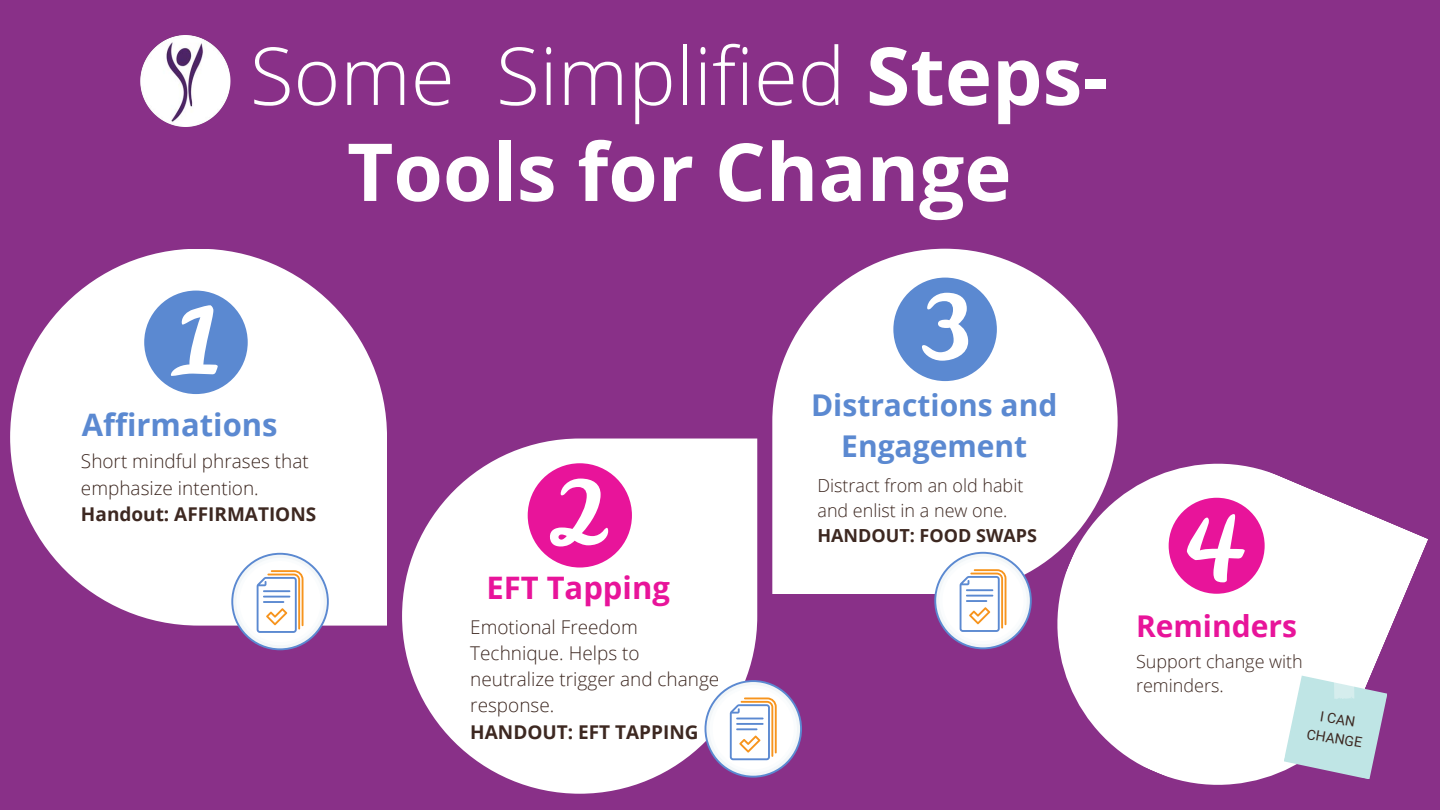
<style>
.page{position:relative;width:1440px;height:810px;background:#893088}
.page>*{position:absolute;margin:0;border:0;box-sizing:border-box;transform-origin:0 0}
.t1{font:700 80px/96px "Open Sans";color:#fff;text-align:center}
.t2{font:700 31px "Open Sans";color:#5b89d1}
.t3{font:700 31px "Open Sans";color:#e8149a}
.t4{font:700 30px/41.2px "Open Sans";color:#5b89d1;text-align:center}
.t5{font:700 30px "Open Sans";color:#e8149a}
.t6{font:300 19px/26.2px "Open Sans";color:#3d2821}
.t7{font:700 19px "Open Sans";color:#3d2821}
.t8{font:300 18px/24.8px "Open Sans";color:#3d2821}
.t9{font:700 18px "Open Sans";color:#3d2821}
.t10{font:14px/19.5px "Roboto";color:#3d2821;text-align:center}
.s1{font-weight:300}
</style>
<div class="page">
<svg style="left:10px;top:249px;width:377px;height:377px;fill:#fff"></svg>
<svg style="left:402px;top:438px;width:355px;height:356px;fill:#fff"></svg>
<svg style="left:772px;top:249px;width:346px;height:345px;fill:#fff"></svg>
<svg style="left:1036px;top:442px;width:392px;height:343px;fill:#fff"></svg>
<svg style="left:144px;top:291px;width:104px;height:103px"></svg>
<svg style="left:528px;top:463px;width:104px;height:105px"></svg>
<svg style="left:893px;top:278px;width:104px;height:103px"></svg>
<svg style="left:1169px;top:498px;width:96px;height:96px"></svg>
<svg style="left:231px;top:553px;width:98px;height:97px"></svg>
<hr style="left:263px;top:601px;width:21px;height:2px;background:#5b89d1">
<hr style="left:263px;top:596px;width:27px;height:2px;background:#5b89d1">
<svg style="left:705px;top:680px;width:97px;height:98px"></svg>
<hr style="left:736px;top:728px;width:21px;height:2px;background:#5b89d1">
<hr style="left:736px;top:723px;width:28px;height:2px;background:#5b89d1">
<svg style="left:934px;top:552px;width:98px;height:97px"></svg>
<hr style="left:966px;top:600px;width:21px;height:2px;background:#5b89d1">
<hr style="left:966px;top:595px;width:27px;height:2px;background:#5b89d1">
<svg style="left:1284px;top:669px;width:103px;height:110px"></svg>
<img style="left:140px;top:35px;width:91px;height:91px">
<h1 class="t1" style="left:250px;top:26px;width:860px"><span class="s1">Some Simplified</span> Steps-<br>Tools for Change</h1>
<h2 class="t2" style="left:82px;top:403px;width:197px">Affirmations</h2>
<p class="t6" style="left:81px;top:448px;width:229px">Short mindful phrases that emphasize intention.</p>
<p class="t7" style="left:81px;top:501px;width:237px">Handout: AFFIRMATIONS</p>
<h2 class="t3" style="left:486px;top:566px;width:185px">EFT Tapping</h2>
<p class="t6" style="left:470px;top:613px;width:251px">Emotional Freedom<br>Technique. Helps to neutralize trigger and change response.</p>
<p class="t7" style="left:470px;top:718px;width:230px">HANDOUT: EFT TAPPING</p>
<h3 class="t4" style="left:811px;top:384px;width:248px">Distractions and<br>Engagement</h3>
<p class="t8" style="left:817px;top:473px;width:207px">Distract from an old habit and enlist in a new one.</p>
<p class="t9" style="left:817px;top:522px;width:221px">HANDOUT: FOOD SWAPS</p>
<h3 class="t5" style="left:1136px;top:605px;width:162px">Reminders</h3>
<p class="t8" style="left:1136px;top:648px;width:168px">Support change with reminders.</p>
<p class="t10" style="left:1312px;top:705px;width:57px;rotate:9deg">I CAN<br>CHANGE</p>
</div>
